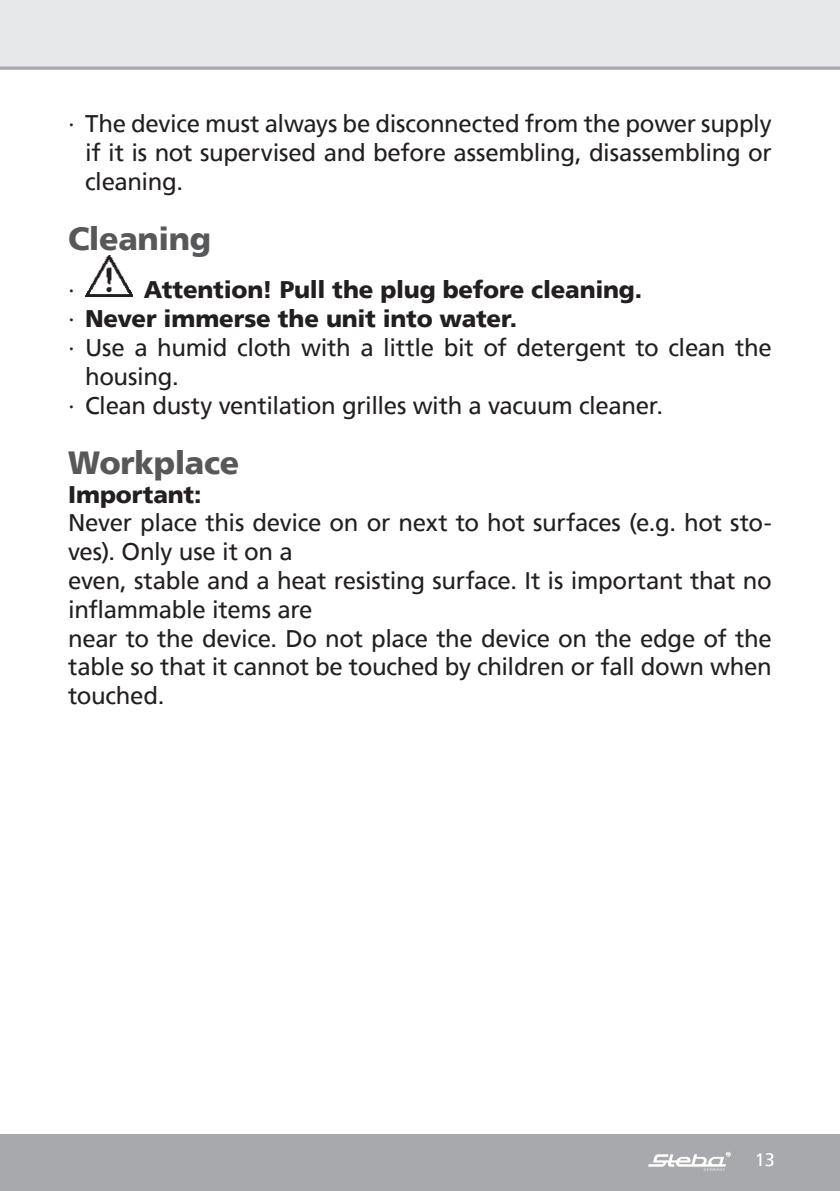
<style>
.page{position:relative;width:840px;height:1191px;background:#fff}
.page>*{position:absolute;margin:0;border:0;box-sizing:border-box;transform-origin:0 0}
.t1{font:900 32px "Frutiger";letter-spacing:-.015em;color:#57585a}
.t2{font:24px/28.8px "Frutiger";letter-spacing:-.015em;color:#231f20;text-align:justify}
.t3{font:900 24px "Frutiger";letter-spacing:-.01em;color:#231f20}
.t4{font:18px "Frutiger";color:#fff}
.s1{font-weight:400}
</style>
<div class="page">
<div style="left:0;top:0;width:839px;height:68px;background:#e6e7e9"></div>
<div style="left:0;top:1134px;width:839px;height:57px;background:#a8a9ad"></div>
<svg style="left:648px;top:1151px;width:82px;height:19px"></svg>
<svg style="left:0;top:66px;width:839px;height:4px;background:#b3b4b8"></svg>
<img style="left:85px;top:255px;width:48px;height:42px">
<p class="t2" style="left:85px;top:109px;width:687px;text-indent:-17px">∙ The device must always be disconnected from the power supply if it is not supervised and before assembling, disassembling or cleaning.</p>
<h1 class="t1" style="left:68px;top:224px;width:144px">Cleaning</h1>
<p class="t2" style="left:68px;top:275px;width:8px">∙</p>
<p class="t3" style="left:144px;top:279px;width:499px">Attention! Pull the plug before cleaning.</p>
<p class="t3" style="left:68px;top:308px;width:450px"><span class="s1">∙</span> Never immerse the unit into water.</p>
<p class="t2" style="left:68px;top:333px;width:704px">∙ Use a humid cloth with a little bit of detergent to clean the</p>
<p class="t2" style="left:85px;top:364px;width:95px">housing.</p>
<p class="t2" style="left:68px;top:391px;width:596px">∙ Clean dusty ventilation grilles with a vacuum cleaner.</p>
<h1 class="t1" style="left:68px;top:448px;width:173px">Workplace</h1>
<p class="t3" style="left:68px;top:483px;width:135px">Important:</p>
<p class="t2" style="left:68px;top:510px;width:704px;text-align:left">Never place this device on or next to hot surfaces (e.g. hot sto&shy;ves). Only use it on a<br>even, stable and a heat resisting surface. It is important that no inflammable items are<br>near to the device. Do not place the device on the edge of the table so that it cannot be touched by children or fall down when touched.</p>
<p class="t4" style="left:754px;top:1152px;width:22px">13</p>
</div>
